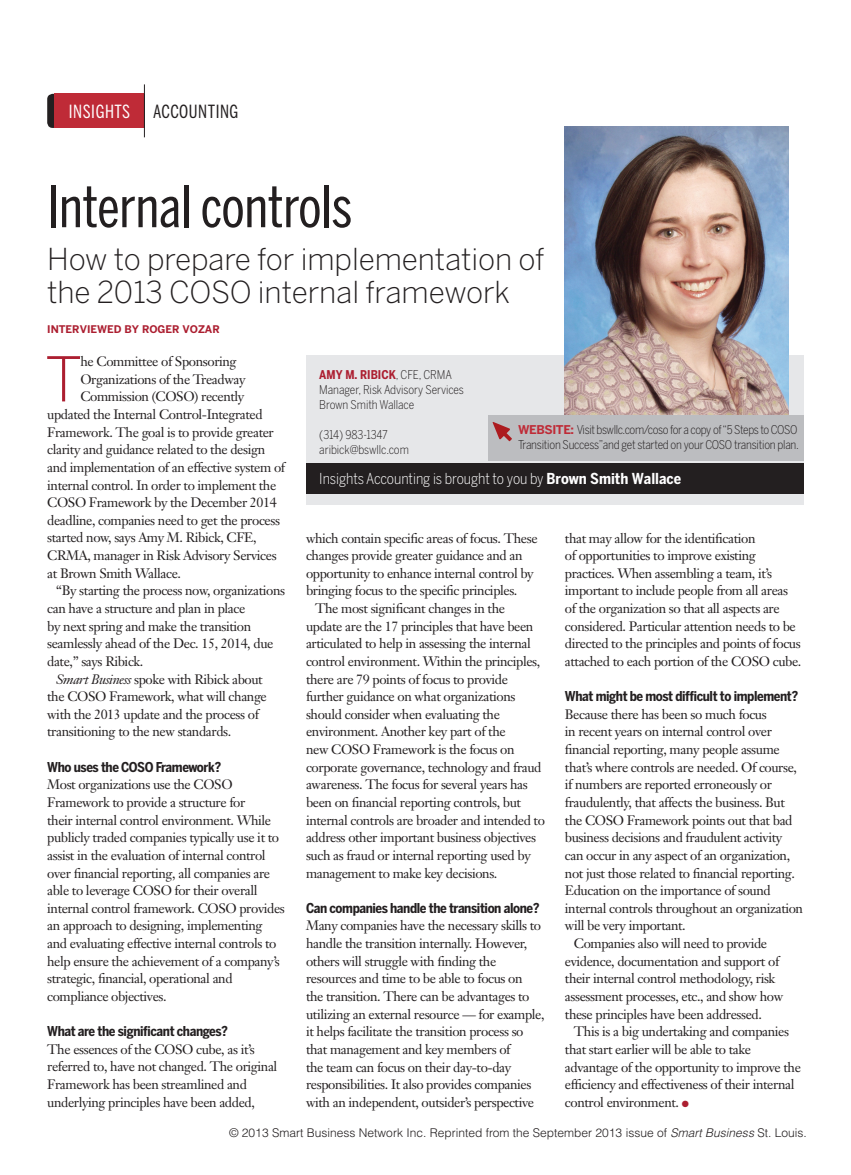
<style>
.page{position:relative;width:851px;height:1175px;background:#fff}
.page>*{position:absolute;margin:0;border:0;box-sizing:border-box;transform-origin:0 0}
.BodyDropCap{font:300 61.2px "Benton Sans";color:#ac1e30}
.Headline{font:57px "Benton Sans Comp";letter-spacing:-.005em;color:#231f20}
.Drophead{font:300 30px/33px "Benton Sans";letter-spacing:-.005em;color:#231f20}
.TopHeaderBlack{font:18px "Benton Sans Comp";letter-spacing:.03em;color:#231f20}
.TopHeaderWhite{font:18px "Benton Sans Comp";letter-spacing:.03em;color:#fff}
.InsightBroughtToYou{font:300 15px "Benton Sans Cond";letter-spacing:-.005em;color:#fff}
.BodyNoIndent{font:13.5px/17.7px "Janson Text";letter-spacing:-.03em;color:#231f20}
.Body{font:13.5px/17.7px "Janson Text";letter-spacing:-.03em;color:#231f20}
.BodyDropCap-2{font:13.5px "Janson Text";letter-spacing:-.03em;color:#231f20}
.BodySubhead{font:700 13.5px "Benton Sans Cond";letter-spacing:-.03em;color:#231f20}
.InsightsTitleCo{font:300 12px/15px "Benton Sans Cond";letter-spacing:-.02em;color:#231f20}
.t1{font:300 12px "Helvetica";color:#231f20}
.InsightsTitleCo-2{font:700 12px "Benton Sans Cond";color:#ac1e30}
.Byline{font:700 10.5px "Benton Sans";color:#ac1e30}
.s1{font-style:italic}
.s2{font-weight:300;color:#231f20}
.s3{font-weight:700}
.s4{font-family:"Benton Sans";font-weight:700;color:#bf2b37}
.s5{color:#ac1e30}
</style>
<div class="page">
<div style="left:306px;top:355px;width:497px;height:150px;background:#e6e7e9"></div>
<img style="left:565px;top:127px;width:223px;height:288px">
<div style="left:306px;top:463px;width:497px;height:31px;background:#231f20"></div>
<div style="left:488px;top:415px;width:315px;height:46px;background:#bcbdc0"></div>
<svg style="left:492px;top:422px;width:20px;height:19px"></svg>
<svg style="left:47px;top:94px;width:8px;height:34px"></svg>
<div style="left:55px;top:94px;width:89px;height:34px;background:#bf2b37"></div>
<hr style="left:144px;top:84px;width:1px;height:53px;background:#231f20">
<p class="TopHeaderWhite" style="left:69px;top:101px;width:63px">INSIGHTS</p>
<p class="TopHeaderBlack" style="left:153px;top:101px;width:87px">ACCOUNTING</p>
<p class="Headline" style="left:47px;top:173px;width:306px">Internal controls</p>
<p class="Drophead" style="left:47px;top:242px;width:499px">How to prepare for implementation of the 2013 COSO internal framework</p>
<p class="Byline" style="left:47px;top:322px;width:174px">INTERVIEWED BY ROGER VOZAR</p>
<p class="BodyDropCap" style="left:45px;top:343px;width:39px">T</p>
<p class="BodyDropCap-2" style="left:80px;top:353px;width:158px">he Committee of Sponsoring</p>
<p class="BodyDropCap-2" style="left:80px;top:370px;width:166px">Organizations of the Treadway</p>
<p class="BodyDropCap-2" style="left:80px;top:388px;width:165px">Commission (COSO) recently</p>
<p class="BodyDropCap-2" style="left:47px;top:406px;width:217px">updated the Internal Control-Integrated</p>
<p class="BodyDropCap-2" style="left:47px;top:423px;width:228px">Framework. The goal is to provide greater</p>
<p class="BodyDropCap-2" style="left:47px;top:441px;width:219px">clarity and guidance related to the design</p>
<p class="BodyDropCap-2" style="left:47px;top:459px;width:239px">and implementation of an effective system of</p>
<p class="BodyDropCap-2" style="left:47px;top:476px;width:230px">internal control. In order to implement the</p>
<p class="BodyDropCap-2" style="left:47px;top:494px;width:231px">COSO Framework by the December 2014</p>
<p class="BodyDropCap-2" style="left:47px;top:511px;width:234px">deadline, companies need to get the process</p>
<p class="BodyDropCap-2" style="left:47px;top:529px;width:211px">started now, says Amy M. Ribick, CFE,</p>
<p class="BodyDropCap-2" style="left:47px;top:547px;width:231px">CRMA, manager in Risk Advisory Services</p>
<p class="BodyDropCap-2" style="left:47px;top:564px;width:135px">at Brown Smith Wallace.</p>
<p class="Body" style="left:47px;top:581px;width:239px;text-indent:9px">“By starting the process now, organizations can have a structure and plan in place<br>by next spring and make the transition seamlessly ahead of the Dec. 15, 2014, due date,” says Ribick.</p>
<p class="Body" style="left:47px;top:670px;width:221px;text-indent:9px"><span class="s1">Smart Business</span> spoke with Ribick about the COSO Framework, what will change with the 2013 update and the process of transitioning to the new standards.</p>
<p class="BodySubhead" style="left:47px;top:759px;width:175px">Who uses the COSO Framework?</p>
<p class="BodyNoIndent" style="left:47px;top:775px;width:239px">Most organizations use the COSO Framework to provide a structure for<br>their internal control environment. While publicly traded companies typically use it to assist in the evaluation of internal control over financial reporting, all companies are able to leverage COSO for their overall internal control framework. COSO provides an approach to designing, implementing and evaluating effective internal controls to help ensure the achievement of a company’s strategic, financial, operational and compliance objectives.</p>
<p class="BodySubhead" style="left:47px;top:1023px;width:182px">What are the significant changes?</p>
<p class="BodyNoIndent" style="left:47px;top:1040px;width:231px">The essences of the COSO cube, as it’s referred to, have not changed. The original Framework has been streamlined and underlying principles have been added,</p>
<p class="InsightsTitleCo-2" style="left:319px;top:367px;width:134px">AMY M. RIBICK<span class="s2">, CFE, CRMA</span></p>
<p class="InsightsTitleCo" style="left:319px;top:382px;width:146px">Manager, Risk Advisory Services</p>
<p class="InsightsTitleCo" style="left:319px;top:397px;width:96px">Brown Smith Wallace</p>
<p class="InsightsTitleCo" style="left:319px;top:427px;width:70px">(314) 983-1347</p>
<p class="InsightsTitleCo" style="left:319px;top:442px;width:91px">aribick@bswllc.com</p>
<p class="InsightBroughtToYou" style="left:319px;top:470px;width:363px">Insights Accounting is brought to you by <span class="s3">Brown Smith Wallace</span></p>
<p class="InsightsTitleCo" style="left:518px;top:422px;width:282px"><span class="s4">WEBSITE:</span> Visit bswllc.com/coso for a copy of “5 Steps to COSO<br>Transition Success”and get started on your COSO transition plan.</p>
<p class="BodyNoIndent" style="left:306px;top:529px;width:233px">which contain specific areas of focus. These changes provide greater guidance and an opportunity to enhance internal control by bringing focus to the specific principles.</p>
<p class="Body" style="left:306px;top:599px;width:240px;text-indent:9px">The most significant changes in the<br>update are the 17 principles that have been articulated to help in assessing the internal control environment. Within the principles, there are 79 points of focus to provide further guidance on what organizations should consider when evaluating the environment. Another key part of the<br>new COSO Framework is the focus on corporate governance, technology and fraud awareness. The focus for several years has been on financial reporting controls, but internal controls are broader and intended to address other important business objectives such as fraud or internal reporting used by management to make key decisions.</p>
<p class="BodySubhead" style="left:306px;top:900px;width:235px">Can companies handle the transition alone?</p>
<p class="BodyNoIndent" style="left:306px;top:916px;width:240px">Many companies have the necessary skills to handle the transition internally. However, others will struggle with finding the resources and time to be able to focus on<br>the transition. There can be advantages to utilizing an external resource — for example, it helps facilitate the transition process so that management and key members of<br>the team can focus on their day-to-day responsibilities. It also provides companies with an independent, outsider’s perspective</p>
<p class="BodyNoIndent" style="left:565px;top:529px;width:238px">that may allow for the identification<br>of opportunities to improve existing practices. When assembling a team, it’s important to include people from all areas of the organization so that all aspects are considered. Particular attention needs to be directed to the principles and points of focus attached to each portion of the COSO cube.</p>
<p class="BodySubhead" style="left:565px;top:688px;width:235px">What might be most difficult to implement?</p>
<p class="BodyNoIndent" style="left:565px;top:705px;width:240px">Because there has been so much focus<br>in recent years on internal control over financial reporting, many people assume that’s where controls are needed. Of course, if numbers are reported erroneously or fraudulently, that affects the business. But the COSO Framework points out that bad business decisions and fraudulent activity can occur in any aspect of an organization, not just those related to financial reporting.<br>Education on the importance of sound internal controls throughout an organization will be very important.</p>
<p class="Body" style="left:565px;top:934px;width:220px;text-indent:9px">Companies also will need to provide evidence, documentation and support of their internal control methodology, risk assessment processes, etc., and show how these principles have been addressed.</p>
<p class="Body" style="left:565px;top:1022px;width:237px;text-indent:9px">This is a big undertaking and companies that start earlier will be able to take advantage of the opportunity to improve the efficiency and effectiveness of their internal control environment. <span class="s5">●</span></p>
<p class="t1" style="left:229px;top:1125px;width:579px">© 2013 Smart Business Network Inc. Reprinted from the September 2013 issue of <span class="s1">Smart Business</span> St. Louis.</p>
</div>
